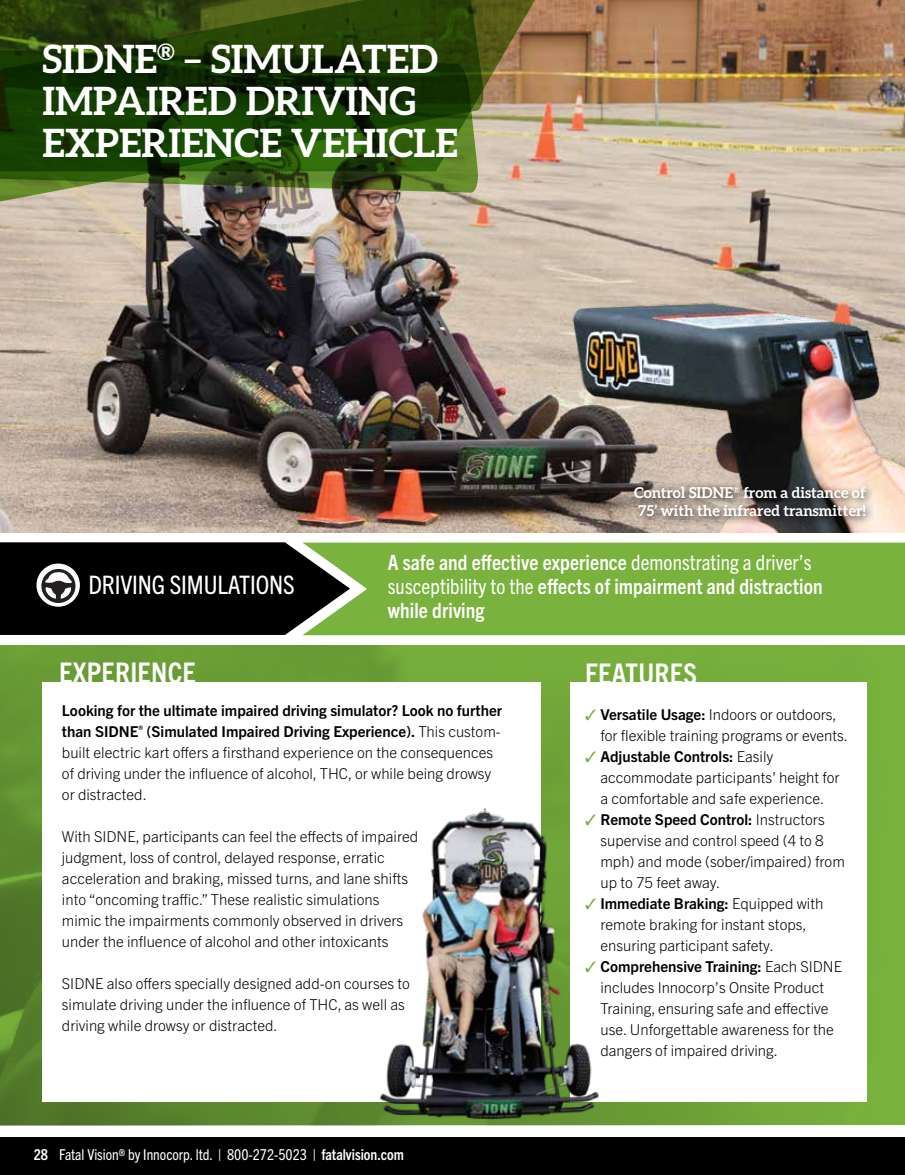
<style>
.page{position:relative;width:905px;height:1175px;background:#fff}
.page>*{position:absolute;margin:0;border:0;box-sizing:border-box;transform-origin:0 0}
.t1{font:700 39px/42px "Aleo";color:#fff}
.t2{font:700 condensed 28.5px "Trade Gothic Next LT Pro";letter-spacing:.01em;color:#fff}
.t3{font:condensed 25.5px "Trade Gothic Next LT Pro";letter-spacing:-.005em;color:#fff}
.t4{font:700 condensed 21px/24px "Trade Gothic Next LT Pro";letter-spacing:.005em;color:#fff}
.t5{font:300 15px/21px "Trade Gothic Next LT Pro";color:#000}
.t6{font:condensed 15px "Trade Gothic Next LT Pro";color:#fff}
.t7{font:700 15px/18px "Aleo";color:#fff}
.s1{font-weight:400}
.s2{font-weight:700}
.s3{color:#79b23d}
</style>
<div class="page">
<div style="left:0;top:1137px;width:904px;height:37px;background:#000"></div>
<img style="left:0;top:0;width:904px;height:532px">
<div style="left:350px;top:542px;width:554px;height:93px;background:#79b23d"></div>
<svg style="left:484px;top:0;width:58px;height:171px;background:#a68f68"></svg>
<img style="left:0;top:645px;width:895px;height:480px">
<div style="left:570px;top:682px;width:296px;height:419px;background:#fff"></div>
<div style="left:42px;top:682px;width:498px;height:419px;background:#fff"></div>
<img style="left:524px;top:297px;width:380px;height:235px">
<div style="left:628px;top:481px;width:247px;height:46px;background:#000;opacity:.85"></div>
<img style="left:367px;top:803px;width:253px;height:323px">
<svg style="left:0;top:542px;width:350px;height:93px;background:#191b16"></svg>
<img style="left:0;top:0;width:484px;height:222px">
<svg style="left:0;top:46px;width:479px;height:147px;background:#22440b"></svg>
<h1 class="t1" style="left:42px;top:37px;width:417px">SIDNE<sup>®</sup> – SIMULATED<br>IMPAIRED DRIVING<br>EXPERIENCE VEHICLE</h1>
<p class="t7" style="left:634px;top:483px;width:233px">Control SIDNE<sup>®</sup> from a distance of<br>75’ with the infrared transmitter!</p>
<h3 class="t3" style="left:88px;top:567px;width:208px">DRIVING SIMULATIONS</h3>
<h3 class="t4" style="left:388px;top:549px;width:436px">A safe and effective experience <span class="s1">demonstrating a driver’s susceptibility to the</span> effects of impairment and distraction while driving</h3>
<h2 class="t2" style="left:59px;top:652px;width:138px">EXPERIENCE</h2>
<p class="t5" style="left:62px;top:699px;width:441px"><span class="s2">Looking for the ultimate impaired driving simulator? Look no further than SIDNE</span><sup>®</sup> <span class="s2">(Simulated Impaired Driving Experience).</span> This custom&shy;built electric kart offers a firsthand experience on the consequences of driving under the influence of alcohol, THC, or while being drowsy or distracted.</p>
<p class="t5" style="left:62px;top:825px;width:358px">With SIDNE, participants can feel the effects of impaired judgment, loss of control, delayed response, erratic acceleration and braking, missed turns, and lane shifts into “oncoming traffic.” These realistic simulations mimic the impairments commonly observed in drivers under the influence of alcohol and other intoxicants</p>
<p class="t5" style="left:62px;top:972px;width:349px">SIDNE also offers specially designed add-on courses to simulate driving under the influence of THC, as well as driving while drowsy or distracted.</p>
<p class="t6" style="left:34px;top:1144px;width:372px"><span class="s2">28</span> Fatal Vision® by Innocorp. ltd. | 800-272-5023 | <span class="s2">fatalvision.com</span></p>
<h2 class="t2" style="left:585px;top:653px;width:113px">FEATURES</h2>
<p class="t5" style="left:600px;top:703px;width:249px;text-indent:-15px"><span class="s3">✓</span> <span class="s2">Versatile Usage:</span> Indoors or outdoors, for flexible training programs or events.</p>
<p class="t5" style="left:600px;top:745px;width:241px;text-indent:-15px"><span class="s3">✓</span> <span class="s2">Adjustable Controls:</span> Easily accommodate participants’ height for a comfortable and safe experience.</p>
<p class="t5" style="left:600px;top:808px;width:246px;text-indent:-15px"><span class="s3">✓</span> <span class="s2">Remote Speed Control:</span> Instructors supervise and control speed (4 to 8 mph) and mode (sober/impaired) from up to 75 feet away.</p>
<p class="t5" style="left:600px;top:892px;width:224px;text-indent:-15px"><span class="s3">✓</span> <span class="s2">Immediate Braking:</span> Equipped with remote braking for instant stops, ensuring participant safety.</p>
<p class="t5" style="left:600px;top:955px;width:243px;text-indent:-15px"><span class="s3">✓</span> <span class="s2">Comprehensive Training:</span> Each SIDNE includes Innocorp’s Onsite Product Training, ensuring safe and effective use. Unforgettable awareness for the dangers of impaired driving.</p>
</div>
